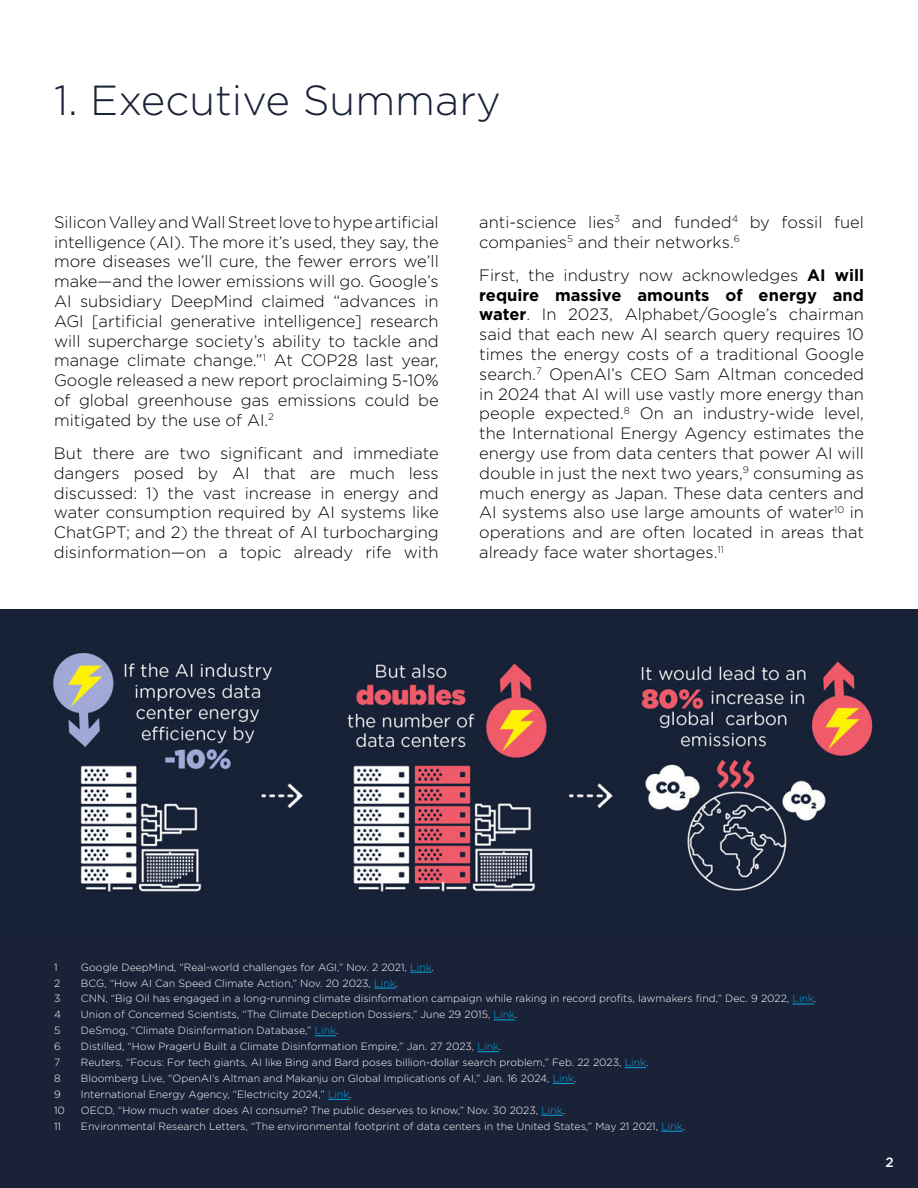
<style>
.page{position:relative;width:918px;height:1188px;background:#fff}
.page>*{position:absolute;margin:0;border:0;box-sizing:border-box;transform-origin:0 0}
.t1{font:300 42px "Gotham";color:#1a2238}
.t2{font:300 16.5px/19.8px "Gotham";color:#000;text-align:justify}
.t3{font:500 13.5px "Gotham";color:#fff}
.t4{font:300 10.5px "Gotham";color:#fff}
.s1{font-weight:700}
.s2{color:#05a6e1}
</style>
<div class="page">
<div style="left:0;top:923px;width:918px;height:265px;background:#1a2238"></div>
<img style="left:0;top:610px;width:918px;height:313px">
<svg style="left:410px;top:972px;width:22px;height:1px"></svg>
<svg style="left:374px;top:988px;width:22px;height:1px"></svg>
<svg style="left:793px;top:1004px;width:21px;height:1px"></svg>
<svg style="left:494px;top:1020px;width:21px;height:1px"></svg>
<svg style="left:315px;top:1036px;width:21px;height:1px"></svg>
<svg style="left:478px;top:1051px;width:21px;height:1px"></svg>
<svg style="left:625px;top:1067px;width:21px;height:1px"></svg>
<svg style="left:553px;top:1083px;width:21px;height:1px"></svg>
<svg style="left:328px;top:1099px;width:21px;height:1px"></svg>
<svg style="left:541px;top:1115px;width:22px;height:1px"></svg>
<svg style="left:661px;top:1131px;width:22px;height:1px"></svg>
<h1 class="t1" style="left:54px;top:81px;width:448px">1. Executive Summary</h1>
<p class="t2" style="left:54px;top:213px;width:386px">Silicon Valley and Wall Street love to hype artificial intelligence (AI). The more it’s used, they say, the more diseases we’ll cure, the fewer errors we’ll make—and the lower emissions will go. Google’s AI subsidiary DeepMind claimed “advances in AGI [artificial generative intelligence] research will supercharge society’s ability to tackle and manage climate change.”<sup>1</sup> At COP28 last year, Google released a new report proclaiming 5-10% of global greenhouse gas emissions could be mitigated by the use of AI.<sup>2</sup></p>
<p class="t2" style="left:54px;top:444px;width:386px">But there are two significant and immediate dangers posed by AI that are much less discussed: 1) the vast increase in energy and water consumption required by AI systems like ChatGPT; and 2) the threat of AI turbocharging disinformation—on a topic already rife with</p>
<p class="t2" style="left:479px;top:213px;width:386px">anti-science lies<sup>3</sup> and funded<sup>4</sup> by fossil fuel companies<sup>5</sup> and their networks.<sup>6</sup></p>
<p class="t2" style="left:479px;top:266px;width:386px">First, the industry now acknowledges <span class="s1">AI will require massive amounts of energy and water</span>. In 2023, Alphabet/Google’s chairman said that each new AI search query requires 10 times the energy costs of a traditional Google search.<sup>7</sup> OpenAI’s CEO Sam Altman conceded in 2024 that AI will use vastly more energy than people expected.<sup>8</sup> On an industry-wide level, the International Energy Agency estimates the energy use from data centers that power AI will double in just the next two years,<sup>9</sup> consuming as much energy as Japan. These data centers and AI systems also use large amounts of water<sup>10</sup> in operations and are often located in areas that already face water shortages.<sup>11</sup></p>
<p class="t4" style="left:54px;top:962px;width:5px">1</p>
<p class="t4" style="left:81px;top:962px;width:355px">Google DeepMind, “Real-world challenges for AGI,” Nov. 2 2021, <span class="s2">Link</span>.</p>
<p class="t4" style="left:54px;top:978px;width:8px">2</p>
<p class="t4" style="left:81px;top:978px;width:319px">BCG, “How AI Can Speed Climate Action,” Nov. 20 2023, <span class="s2">Link</span>.</p>
<p class="t4" style="left:54px;top:994px;width:8px">3</p>
<p class="t4" style="left:81px;top:994px;width:737px">CNN, “Big Oil has engaged in a long-running climate disinformation campaign while raking in record profits, lawmakers find,” Dec. 9 2022, <span class="s2">Link</span>.</p>
<p class="t4" style="left:54px;top:1010px;width:8px">4</p>
<p class="t4" style="left:81px;top:1010px;width:438px">Union of Concerned Scientists, “The Climate Deception Dossiers,” June 29 2015, <span class="s2">Link</span>.</p>
<p class="t4" style="left:54px;top:1026px;width:8px">5</p>
<p class="t4" style="left:81px;top:1026px;width:259px">DeSmog, “Climate Disinformation Database,” <span class="s2">Link</span>.</p>
<p class="t4" style="left:54px;top:1042px;width:8px">6</p>
<p class="t4" style="left:81px;top:1042px;width:422px">Distilled, “How PragerU Built a Climate Disinformation Empire,” Jan. 27 2023, <span class="s2">Link</span>.</p>
<p class="t4" style="left:54px;top:1058px;width:8px">7</p>
<p class="t4" style="left:81px;top:1058px;width:569px">Reuters, “Focus: For tech giants, AI like Bing and Bard poses billion-dollar search problem,” Feb. 22 2023, <span class="s2">Link</span>.</p>
<p class="t4" style="left:54px;top:1074px;width:8px">8</p>
<p class="t4" style="left:81px;top:1074px;width:497px">Bloomberg Live, “OpenAI’s Altman and Makanju on Global Implications of AI,” Jan. 16 2024, <span class="s2">Link</span>.</p>
<p class="t4" style="left:54px;top:1089px;width:8px">9</p>
<p class="t4" style="left:81px;top:1089px;width:272px">International Energy Agency, “Electricity 2024,” <span class="s2">Link</span>.</p>
<p class="t4" style="left:54px;top:1105px;width:12px">10</p>
<p class="t4" style="left:81px;top:1105px;width:486px">OECD, “How much water does AI consume? The public deserves to know,” Nov. 30 2023, <span class="s2">Link</span>.</p>
<p class="t4" style="left:54px;top:1121px;width:9px">11</p>
<p class="t4" style="left:81px;top:1121px;width:606px">Environmental Research Letters, “The environmental footprint of data centers in the United States,” May 21 2021, <span class="s2">Link</span>.</p>
<p class="t3" style="left:886px;top:1157px;width:10px">2</p>
</div>
